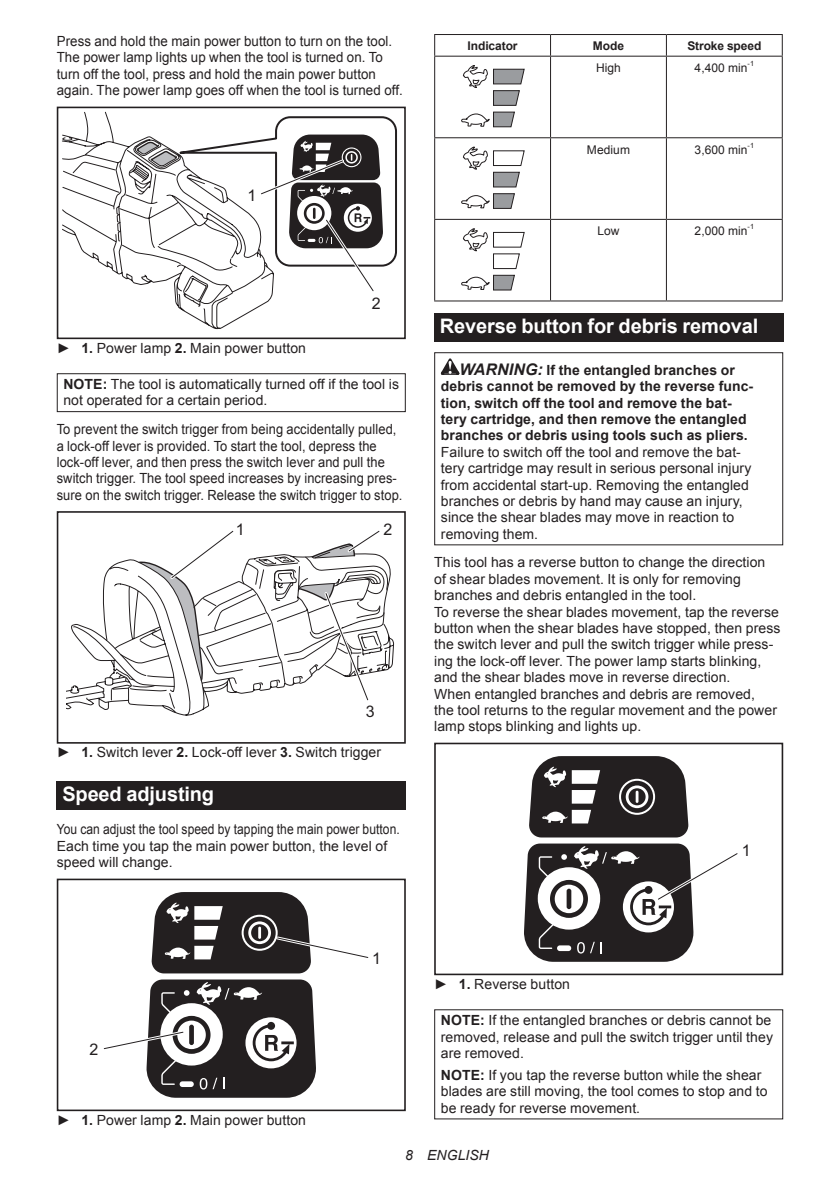
<style>
.page{position:relative;width:840px;height:1191px;background:#fff}
.page>*{position:absolute;margin:0;border:0;box-sizing:border-box;transform-origin:0 0}
.t1{font:700 20px "Arial";letter-spacing:-.01em;color:#fff}
.t2{font:16px "Arial";color:#231f20}
.t3{font:14px/16.4px "Arial";letter-spacing:.005em;color:#231f20}
.t4{font:14px/16.4px "Arial";letter-spacing:.005em;color:#231f20;scale:.92 1}
.t5{font:700 14px/16.4px "Arial";letter-spacing:.005em;color:#231f20}
.t6{font:14px/16.4px "Arial";letter-spacing:.005em;color:#231f20;scale:.95 1}
.t7{font:14px/16.4px "Arial";letter-spacing:.005em;color:#231f20;scale:.86 1}
.t8{font:italic 14px "Arial";letter-spacing:.005em;color:#231f20}
.t9{font:12px "Arial";letter-spacing:.005em;color:#231f20}
.t10{font:700 12px "Arial";letter-spacing:-.01em;color:#231f20}
.t11{font:7.2px "Arial";color:#231f20}
.s1{font-weight:700}
.s2{font-style:italic;font-size:16px}
</style>
<div class="page">
<svg style="left:62px;top:111px;width:211px;height:219px"></svg>
<div style="left:57px;top:311px;width:73px;height:28px;background:#fff"></div>
<div style="left:57px;top:107px;width:348px;height:232px;border:2px solid #231f20"></div>
<svg style="left:136px;top:115px;width:261px;height:180px"></svg>
<div style="left:57px;top:373px;width:348px;height:39px;border:1px solid #231f20"></div>
<div style="left:57px;top:511px;width:348px;height:232px;border:2px solid #231f20"></div>
<svg style="left:70px;top:530px;width:324px;height:186px"></svg>
<div style="left:57px;top:781px;width:348px;height:28px;background:#231f20"></div>
<div style="left:57px;top:878px;width:348px;height:233px;border:2px solid #231f20"></div>
<svg style="left:103px;top:892px;width:266px;height:206px"></svg>
<hr style="left:434px;top:34px;width:116px;height:1px;background:#231f20">
<svg style="left:434px;top:35px;width:1px;height:21px"></svg>
<hr style="left:550px;top:34px;width:116px;height:1px;background:#231f20">
<hr style="left:666px;top:34px;width:116px;height:1px;background:#231f20">
<svg style="left:665px;top:35px;width:1px;height:21px"></svg>
<svg style="left:781px;top:35px;width:1px;height:21px"></svg>
<hr style="left:434px;top:56px;width:116px;height:1px;background:#231f20">
<hr style="left:434px;top:57px;width:1px;height:80px;background:#231f20">
<hr style="left:550px;top:56px;width:116px;height:1px;background:#231f20">
<hr style="left:549px;top:57px;width:1px;height:80px;background:#231f20">
<hr style="left:666px;top:56px;width:116px;height:1px;background:#231f20">
<hr style="left:665px;top:57px;width:1px;height:80px;background:#231f20">
<hr style="left:781px;top:57px;width:1px;height:80px;background:#231f20">
<hr style="left:434px;top:137px;width:116px;height:1px;background:#231f20">
<hr style="left:434px;top:138px;width:1px;height:81px;background:#231f20">
<hr style="left:550px;top:137px;width:116px;height:1px;background:#231f20">
<hr style="left:549px;top:138px;width:1px;height:81px;background:#231f20">
<hr style="left:666px;top:137px;width:116px;height:1px;background:#231f20">
<hr style="left:665px;top:138px;width:1px;height:81px;background:#231f20">
<hr style="left:781px;top:138px;width:1px;height:81px;background:#231f20">
<hr style="left:434px;top:219px;width:116px;height:1px;background:#231f20">
<hr style="left:434px;top:220px;width:1px;height:80px;background:#231f20">
<hr style="left:550px;top:219px;width:116px;height:1px;background:#231f20">
<hr style="left:549px;top:220px;width:1px;height:80px;background:#231f20">
<hr style="left:666px;top:219px;width:116px;height:1px;background:#231f20">
<hr style="left:665px;top:220px;width:1px;height:80px;background:#231f20">
<hr style="left:781px;top:220px;width:1px;height:80px;background:#231f20">
<hr style="left:434px;top:300px;width:116px;height:1px;background:#231f20">
<hr style="left:550px;top:300px;width:116px;height:1px;background:#231f20">
<hr style="left:666px;top:300px;width:116px;height:1px;background:#231f20">
<svg style="left:461px;top:65px;width:64px;height:63px"></svg>
<svg style="left:461px;top:146px;width:64px;height:63px"></svg>
<svg style="left:461px;top:228px;width:64px;height:63px"></svg>
<div style="left:434px;top:313px;width:348px;height:28px;background:#231f20"></div>
<svg style="left:440px;top:358px;width:19px;height:17px"></svg>
<div style="left:434px;top:352px;width:348px;height:193px;border:1px solid #231f20"></div>
<div style="left:434px;top:742px;width:348px;height:233px;border:2px solid #231f20"></div>
<svg style="left:524px;top:756px;width:214px;height:206px"></svg>
<p class="t6" style="left:57px;top:33px;width:365px">Press and hold the main power button to turn on the tool.<br>The power lamp lights up when the tool is turned on. To turn off the tool, press and hold the main power button again. The power lamp goes off when the tool is turned off.</p>
<p class="t2" style="left:247px;top:185px;width:10px">1</p>
<p class="t2" style="left:371px;top:292px;width:10px">2</p>
<p class="t3" style="left:57px;top:340px;width:251px">► <span class="s1">1.</span> Power lamp <span class="s1">2.</span> Main power button</p>
<p class="t3" style="left:63px;top:376px;width:337px"><span class="s1">NOTE:</span> The tool is automatically turned off if the tool is not operated for a certain period.</p>
<p class="t4" style="left:57px;top:421px;width:377px">To prevent the switch trigger from being accidentally pulled, a lock-off lever is provided. To start the tool, depress the lock-off lever, and then press the switch lever and pull the switch trigger. The tool speed increases by increasing pres&shy;sure on the switch trigger. Release the switch trigger to stop.</p>
<p class="t2" style="left:236px;top:519px;width:10px">1</p>
<p class="t2" style="left:383px;top:519px;width:10px">2</p>
<p class="t2" style="left:365px;top:700px;width:10px">3</p>
<p class="t3" style="left:57px;top:744px;width:326px">► <span class="s1">1.</span> Switch lever <span class="s1">2.</span> Lock-off lever <span class="s1">3.</span> Switch trigger</p>
<h1 class="t1" style="left:62px;top:780px;width:153px">Speed adjusting</h1>
<p class="t7" style="left:57px;top:821px;width:400px">You can adjust the tool speed by tapping the main power button.<br>Each time you tap the main power button, the level of speed will change.</p>
<p class="t10" style="left:467px;top:38px;width:51px">Indicator</p>
<p class="t10" style="left:592px;top:38px;width:33px">Mode</p>
<p class="t10" style="left:687px;top:38px;width:75px">Stroke speed</p>
<p class="t9" style="left:595px;top:60px;width:26px">High</p>
<p class="t9" style="left:694px;top:60px;width:54px">4,400 min</p>
<p class="t11" style="left:747px;top:59px;width:8px">-1</p>
<p class="t9" style="left:586px;top:142px;width:45px">Medium</p>
<p class="t9" style="left:694px;top:142px;width:54px">3,600 min</p>
<p class="t11" style="left:747px;top:140px;width:8px">-1</p>
<p class="t9" style="left:597px;top:223px;width:24px">Low</p>
<p class="t9" style="left:694px;top:223px;width:54px">2,000 min</p>
<p class="t11" style="left:747px;top:222px;width:8px">-1</p>
<h1 class="t1" style="left:439px;top:312px;width:320px">Reverse button for debris removal</h1>
<p class="t5" style="left:440px;top:362px;width:314px;text-indent:19px"><span class="s2">WARNING:</span> If the entangled branches or debris cannot be removed by the reverse func&shy;tion, switch off the tool and remove the bat&shy;tery cartridge, and then remove the entangled branches or debris using tools such as pliers.</p>
<p class="t3" style="left:440px;top:444px;width:312px">Failure to switch off the tool and remove the bat&shy;tery cartridge may result in serious personal injury from accidental start-up. Removing the entangled branches or debris by hand may cause an injury, since the shear blades may move in reaction to removing them.</p>
<p class="t3" style="left:434px;top:554px;width:347px">This tool has a reverse button to change the direction of shear blades movement. It is only for removing branches and debris entangled in the tool.<br>To reverse the shear blades movement, tap the reverse button when the shear blades have stopped, then press the switch lever and pull the switch trigger while press&shy;ing the lock-off lever. The power lamp starts blinking, and the shear blades move in reverse direction.<br>When entangled branches and debris are removed,<br>the tool returns to the regular movement and the power lamp stops blinking and lights up.</p>
<p class="t2" style="left:741px;top:840px;width:10px">1</p>
<p class="t2" style="left:89px;top:1039px;width:10px">2</p>
<p class="t3" style="left:57px;top:1111px;width:251px">► <span class="s1">1.</span> Power lamp <span class="s1">2.</span> Main power button</p>
<p class="t2" style="left:372px;top:947px;width:10px">1</p>
<p class="t3" style="left:434px;top:975px;width:137px">► <span class="s1">1.</span> Reverse button</p>
<p class="t3" style="left:440px;top:1012px;width:333px;text-align:justify"><span class="s1">NOTE:</span> If the entangled branches or debris cannot be removed, release and pull the switch trigger until they are removed.</p>
<p class="t3" style="left:440px;top:1067px;width:328px"><span class="s1">NOTE:</span> If you tap the reverse button while the shear blades are still moving, the tool comes to stop and to be ready for reverse movement.</p>
<p class="t8" style="left:405px;top:1146px;width:85px">8 ENGLISH</p>
</div>
